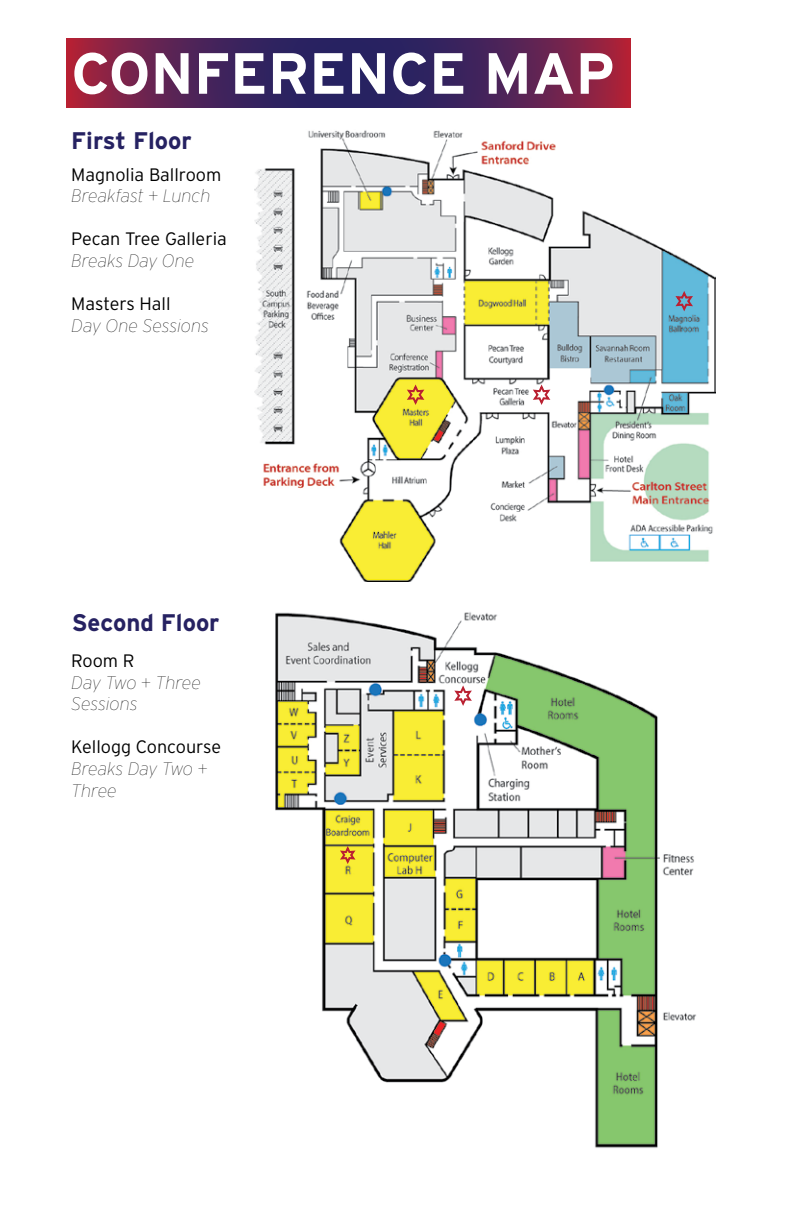
<style>
.page{position:relative;width:792px;height:1224px;background:#fff}
.page>*{position:absolute;margin:0;border:0;box-sizing:border-box;transform-origin:0 0}
.t1{font:700 58px "Interstate";color:#fff}
.t2{font:700 24px "Interstate";color:#262262}
.t3{font:italic 100 18px/21.6px "Interstate";color:#000}
.t4{font:300 18px "Interstate";color:#000}
</style>
<div class="page">
<img style="left:255px;top:130px;width:461px;height:452px">
<img style="left:275px;top:612px;width:421px;height:536px">
<svg style="left:66px;top:38px;width:565px;height:69px;background:#532255"></svg>
<svg style="left:673px;top:289px;width:22px;height:25px"></svg>
<svg style="left:405px;top:382px;width:21px;height:25px"></svg>
<svg style="left:338px;top:844px;width:20px;height:22px"></svg>
<svg style="left:531px;top:382px;width:21px;height:25px"></svg>
<svg style="left:452px;top:683px;width:22px;height:25px"></svg>
<h1 class="t1" style="left:71px;top:41px;width:545px">CONFERENCE MAP</h1>
<h2 class="t2" style="left:71px;top:127px;width:122px">First Floor</h2>
<p class="t4" style="left:71px;top:164px;width:152px">Magnolia Ballroom</p>
<p class="t3" style="left:71px;top:185px;width:141px">Breakfast + Lunch</p>
<p class="t4" style="left:71px;top:229px;width:157px">Pecan Tree Galleria</p>
<p class="t3" style="left:71px;top:250px;width:125px">Breaks Day One</p>
<p class="t4" style="left:71px;top:294px;width:101px">Masters Hall</p>
<p class="t3" style="left:71px;top:315px;width:139px">Day One Sessions</p>
<h2 class="t2" style="left:72px;top:609px;width:149px">Second Floor</h2>
<p class="t4" style="left:71px;top:651px;width:65px">Room R</p>
<p class="t3" style="left:71px;top:672px;width:131px">Day Two + Three<br>Sessions</p>
<p class="t4" style="left:71px;top:737px;width:151px">Kellogg Concourse</p>
<p class="t3" style="left:71px;top:758px;width:138px">Breaks Day Two +<br>Three</p>
</div>
